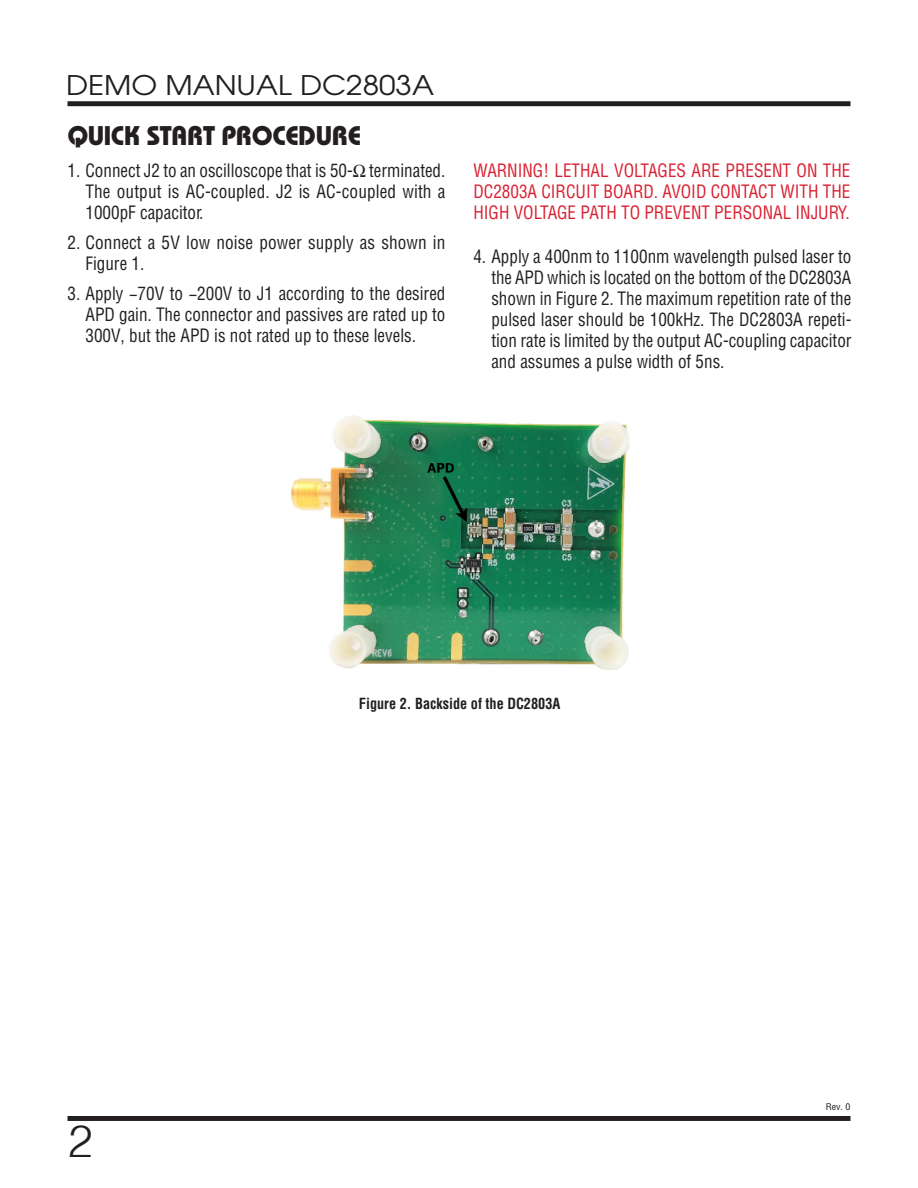
<style>
.page{position:relative;width:918px;height:1188px;background:#fff}
.page>*{position:absolute;margin:0;border:0;box-sizing:border-box;transform-origin:0 0}
.t1{font:300 45px "Helvetica";color:#231f20}
.Section_Heads{font:27px "Linear Bauhaus";letter-spacing:-.02em;color:#231f20}
.t2{font:27px "Avant Garde";color:#231f20;scale:1.1 1}
.Body_text__Bulleted{font:18px/21px "Linear Helv Cond";color:#231f20;text-align:justify;scale:.95 1}
.Body_text{font:18px/21px "Linear Helv Cond";color:#da2031;text-align:justify;scale:.95 1}
.Body_text__Bulleted-2{font:18px/21px "Linear Helv Cond";color:#231f20;scale:.96 1}
.t3{font:700 15px "Linear Helv Cond";color:#231f20;scale:.95 1}
.t4{font:9px "Linear Helv Cond";color:#231f20;scale:1.1 1}
</style>
<div class="page">
<div style="left:68px;top:101px;width:782px;height:5px;background:#231f20"></div>
<div style="left:68px;top:1116px;width:782px;height:5px;background:#231f20"></div>
<img style="left:291px;top:416px;width:338px;height:254px">
<h2 class="t2" style="left:66px;top:69px;width:336px">DEMO MANUAL DC2803A</h2>
<p class="Section_Heads" style="left:68px;top:119px;width:295px">QUICK START PROCEDURE</p>
<p class="Body_text__Bulleted" style="left:86px;top:160px;width:380px;text-indent:-18px">1. Connect J2 to an oscilloscope that is 50-Ω terminated.<br>The output is AC-coupled. J2 is AC-coupled with a 1000pF capacitor.</p>
<p class="Body_text__Bulleted-2" style="left:86px;top:232px;width:377px;text-indent:-18px">2. Connect a 5V low noise power supply as shown in<br>Figure 1.</p>
<p class="Body_text__Bulleted" style="left:86px;top:283px;width:380px;text-indent:-18px">3. Apply −70V to −200V to J1 according to the desired APD gain. The connector and passives are rated up to 300V, but the APD is not rated up to these levels.</p>
<p class="Body_text" style="left:473px;top:160px;width:398px">WARNING! LETHAL VOLTAGES ARE PRESENT ON THE DC2803A CIRCUIT BOARD. AVOID CONTACT WITH THE HIGH VOLTAGE PATH TO PREVENT PERSONAL INJURY.</p>
<p class="Body_text__Bulleted" style="left:491px;top:246px;width:381px;text-indent:-18px">4. Apply a 400nm to 1100nm wavelength pulsed laser to the APD which is located on the bottom of the DC2803A shown in Figure 2. The maximum repetition rate of the pulsed laser should be 100kHz. The DC2803A repeti&shy;tion rate is limited by the output AC-coupling capacitor and assumes a pulse width of 5ns.</p>
<h1 class="t1" style="left:68px;top:1103px;width:27px">2</h1>
<p class="t3" style="left:359px;top:694px;width:214px">Figure 2. Backside of the DC2803A</p>
<p class="t4" style="left:826px;top:1102px;width:24px">Rev. 0</p>
</div>
